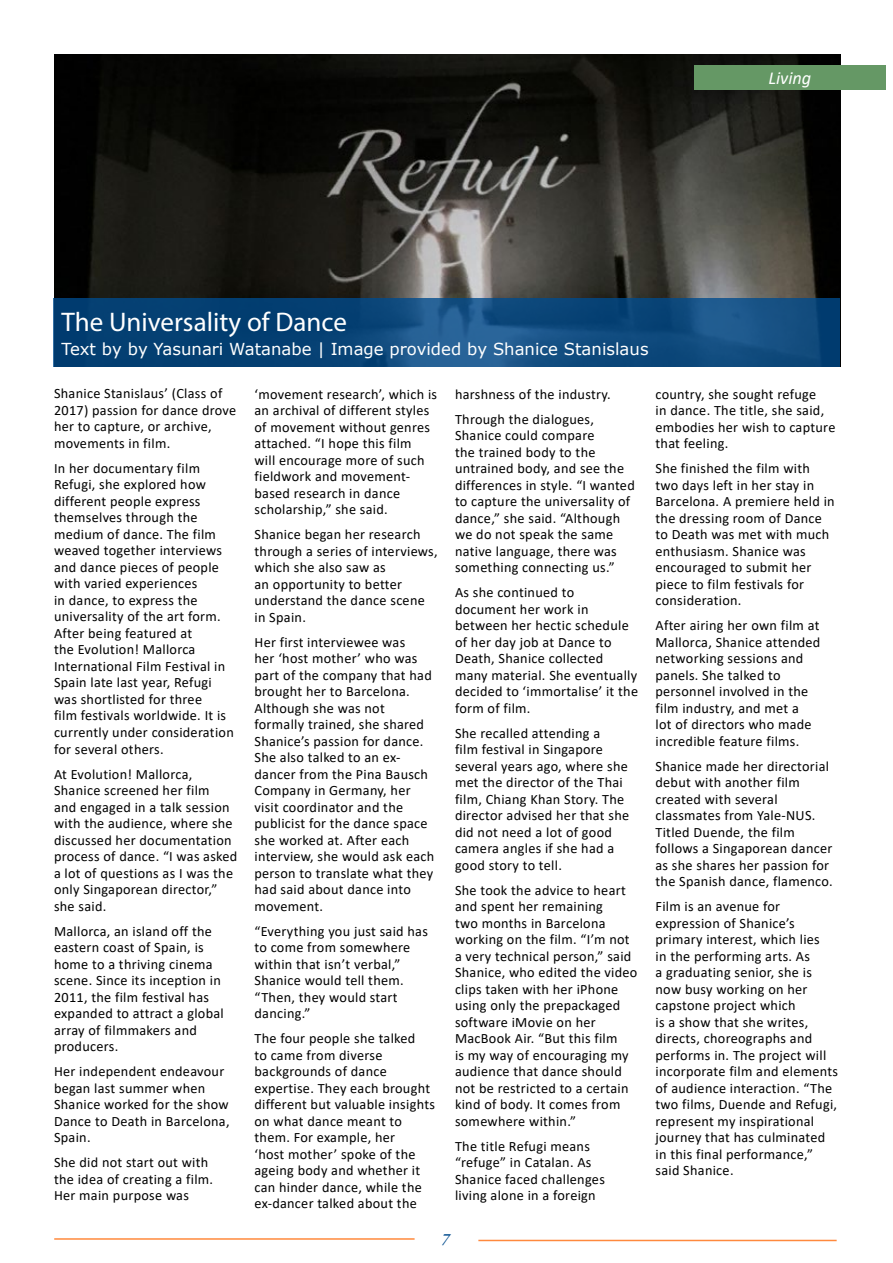
<style>
.page{position:relative;width:893px;height:1263px;background:#fff}
.page>*{position:absolute;margin:0;border:0;box-sizing:border-box;transform-origin:0 0}
.t1{font:27px "Myriad Pro";color:#fff}
.t2{font:italic 18.3px "Calibri";color:#fff}
.t3{font:italic 18px "Yale Design";color:#004b8d}
.t4{font:16.5px "Verdana";color:#fff}
.t5{font:14.25px/16.5px "Calibri";letter-spacing:.02em;color:#000}
</style>
<div class="page">
<hr style="left:54px;top:1238px;width:361px;height:2px;background:#ff893d">
<hr style="left:478px;top:1240px;width:359px;height:1px;background:#ff893d">
<img style="left:54px;top:54px;width:787px;height:313px">
<svg style="left:53px;top:298px;width:787px;height:69px;background:#0d487b"></svg>
<div style="left:694px;top:65px;width:191px;height:25px;background:#659865"></div>
<h1 class="t1" style="left:62px;top:305px;width:287px">The Universality of Dance</h1>
<p class="t4" style="left:62px;top:337px;width:588px">Text by by Yasunari Watanabe | Image provided by Shanice Stanislaus</p>
<p class="t2" style="left:768px;top:65px;width:45px">Living</p>
<p class="t5" style="left:54px;top:385px;width:184px">Shanice Stanislaus’ (Class of<br>2017) passion for dance drove her to capture, or archive, movements in film.</p>
<p class="t5" style="left:54px;top:460px;width:181px">In her documentary film<br>Refugi, she explored how different people express themselves through the medium of dance. The film weaved together interviews and dance pieces of people with varied experiences<br>in dance, to express the universality of the art form.<br>After being featured at<br>the Evolution! Mallorca<br>International Film Festival in<br>Spain late last year, Refugi was shortlisted for three<br>film festivals worldwide. It is currently under consideration for several others.</p>
<p class="t5" style="left:54px;top:765px;width:185px">At Evolution! Mallorca,<br>Shanice screened her film<br>and engaged in a talk session with the audience, where she discussed her documentation process of dance. “I was asked a lot of questions as I was the only Singaporean director,” she said.</p>
<p class="t5" style="left:54px;top:922px;width:171px">Mallorca, an island off the eastern coast of Spain, is home to a thriving cinema scene. Since its inception in<br>2011, the film festival has expanded to attract a global array of filmmakers and producers.</p>
<p class="t5" style="left:54px;top:1063px;width:177px">Her independent endeavour began last summer when<br>Shanice worked for the show<br>Dance to Death in Barcelona,<br>Spain.</p>
<p class="t5" style="left:54px;top:1154px;width:161px">She did not start out with the idea of creating a film.<br>Her main purpose was</p>
<p class="t5" style="left:254px;top:385px;width:184px">‘movement research’, which is an archival of different styles of movement without genres attached. “I hope this film<br>will encourage more of such fieldwork and movement&shy;based research in dance scholarship,” she said.</p>
<p class="t5" style="left:254px;top:526px;width:185px">Shanice began her research through a series of interviews, which she also saw as<br>an opportunity to better understand the dance scene in Spain.</p>
<p class="t5" style="left:254px;top:633px;width:181px">Her first interviewee was<br>her ‘host mother’ who was part of the company that had brought her to Barcelona.<br>Although she was not formally trained, she shared<br>Shanice’s passion for dance.<br>She also talked to an ex&shy;dancer from the Pina Bausch<br>Company in Germany, her visit coordinator and the publicist for the dance space she worked at. After each interview, she would ask each person to translate what they had said about dance into movement.</p>
<p class="t5" style="left:254px;top:922px;width:175px">“Everything you just said has to come from somewhere within that isn’t verbal,”<br>Shanice would tell them. “Then, they would start dancing.”</p>
<p class="t5" style="left:254px;top:1030px;width:182px">The four people she talked<br>to came from diverse backgrounds of dance expertise. They each brought different but valuable insights on what dance meant to them. For example, her<br>‘host mother’ spoke of the ageing body and whether it can hinder dance, while the ex-dancer talked about the</p>
<p class="t5" style="left:455px;top:381px;width:157px;line-height:25px">harshness of the industry.<br>Through the dialogues,</p>
<p class="t5" style="left:455px;top:427px;width:181px">Shanice could compare<br>the trained body to the untrained body, and see the differences in style. “I wanted to capture the universality of dance,” she said. “Although we do not speak the same native language, there was something connecting us.”</p>
<p class="t5" style="left:455px;top:584px;width:185px">As she continued to document her work in between her hectic schedule of her day job at Dance to<br>Death, Shanice collected many material. She eventually decided to ‘immortalise’ it the form of film.</p>
<p class="t5" style="left:455px;top:724px;width:176px">She recalled attending a<br>film festival in Singapore several years ago, where she met the director of the Thai film, Chiang Khan Story. The director advised her that she did not need a lot of good camera angles if she had a good story to tell.</p>
<p class="t5" style="left:455px;top:881px;width:184px">She took the advice to heart and spent her remaining<br>two months in Barcelona working on the film. “I’m not a very technical person,” said<br>Shanice, who edited the video clips taken with her iPhone using only the prepackaged software iMovie on her<br>MacBook Air. “But this film<br>is my way of encouraging my audience that dance should not be restricted to a certain kind of body. It comes from somewhere within.”</p>
<p class="t5" style="left:455px;top:1137px;width:151px">The title Refugi means “refuge” in Catalan. As<br>Shanice faced challenges living alone in a foreign</p>
<p class="t3" style="left:443px;top:1226px;width:9px">7</p>
<p class="t5" style="left:655px;top:385px;width:181px">country, she sought refuge<br>in dance. The title, she said, embodies her wish to capture that feeling.</p>
<p class="t5" style="left:655px;top:460px;width:181px">She finished the film with two days left in her stay in<br>Barcelona. A premiere held in the dressing room of Dance to Death was met with much enthusiasm. Shanice was encouraged to submit her piece to film festivals for consideration.</p>
<p class="t5" style="left:655px;top:617px;width:166px">After airing her own film at<br>Mallorca, Shanice attended networking sessions and panels. She talked to personnel involved in the film industry, and met a<br>lot of directors who made incredible feature films.</p>
<p class="t5" style="left:655px;top:757px;width:179px">Shanice made her directorial debut with another film created with several classmates from Yale-NUS.<br>Titled Duende, the film follows a Singaporean dancer as she shares her passion for the Spanish dance, flamenco.</p>
<p class="t5" style="left:655px;top:898px;width:184px">Film is an avenue for expression of Shanice’s primary interest, which lies<br>in the performing arts. As<br>a graduating senior, she is now busy working on her capstone project which<br>is a show that she writes, directs, choreographs and performs in. The project will incorporate film and elements of audience interaction. “The two films, Duende and Refugi, represent my inspirational journey that has culminated in this final performance,” said Shanice.</p>
</div>
